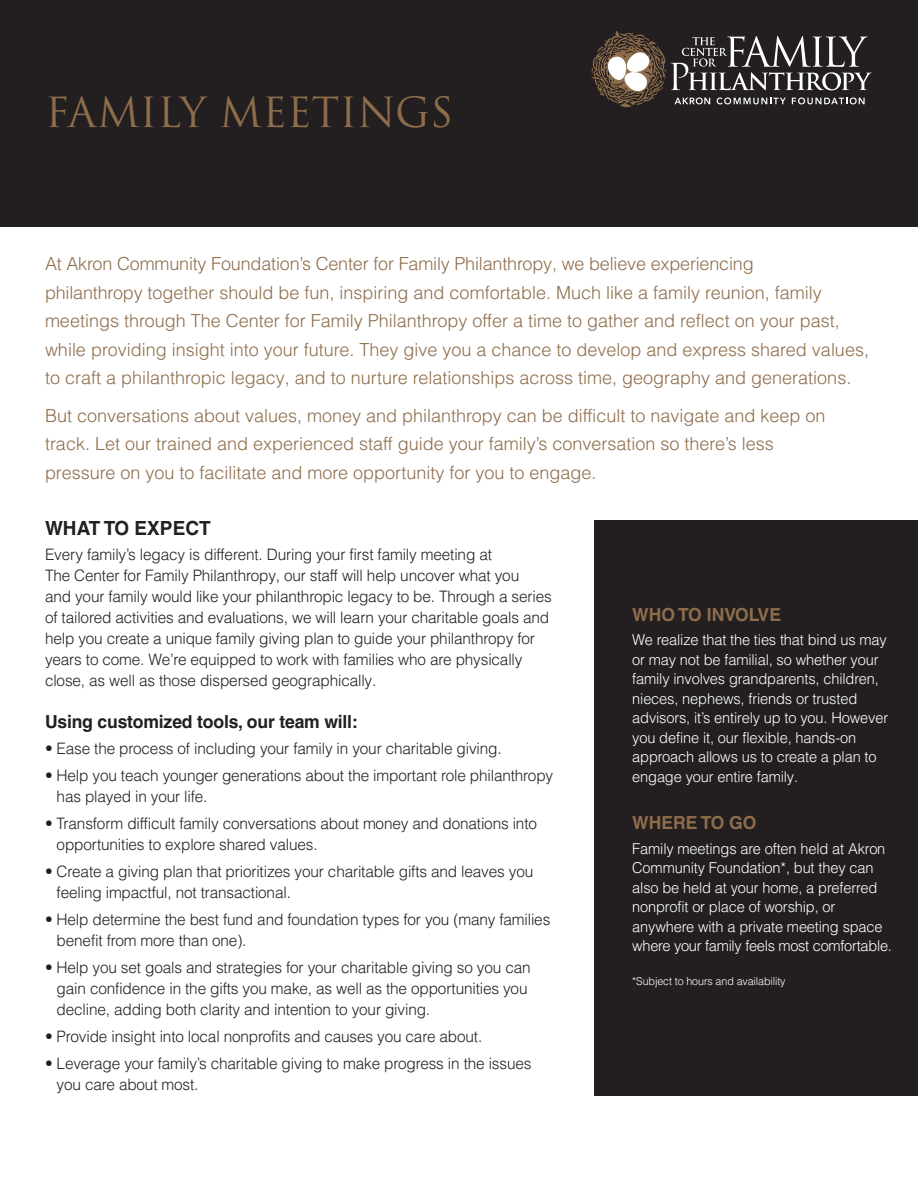
<style>
.page{position:relative;width:918px;height:1188px;background:#fff}
.page>*{position:absolute;margin:0;border:0;box-sizing:border-box;transform-origin:0 0}
.t1{font:40.5px "Trajan Pro";color:#8e6d4b}
.t2{font:700 19.5px "Helvetica LT Pro";color:#231f20}
.t3{font:300 18px/28.5px "Helvetica LT Pro";color:#8e6d4b}
.t4{font:700 18px "Helvetica LT Pro";letter-spacing:-.01em;color:#231f20}
.t5{font:700 18px "Helvetica LT Pro";color:#8e6d4b}
.t6{font:300 15.75px/21px "Helvetica LT Pro";letter-spacing:-.01em;color:#231f20}
.t7{font:300 15px/19.5px "Helvetica LT Pro";letter-spacing:-.01em;color:#fff}
.t8{font:300 10.95px "Helvetica LT Pro";letter-spacing:-.01em;color:#fff}
</style>
<div class="page">
<div style="left:0;top:0;width:918px;height:227px;background:#231f20"></div>
<div style="left:594px;top:521px;width:324px;height:575px;background:#231f20"></div>
<svg style="left:591px;top:31px;width:281px;height:76px"></svg>
<p class="t1" style="left:45px;top:86px;width:410px">FAMILY MEETINGS</p>
<p class="t3" style="left:45px;top:249px;width:826px">At Akron Community Foundation’s Center for Family Philanthropy, we believe experiencing<br>philanthropy together should be fun, inspiring and comfortable. Much like a family reunion, family meetings through The Center for Family Philanthropy offer a time to gather and reflect on your past, while providing insight into your future. They give you a chance to develop and express shared values, to craft a philanthropic legacy, and to nurture relationships across time, geography and generations.</p>
<p class="t3" style="left:45px;top:401px;width:782px">But conversations about values, money and philanthropy can be difficult to navigate and keep on track. Let our trained and experienced staff guide your family’s conversation so there’s less pressure on you to facilitate and more opportunity for you to engage.</p>
<p class="t2" style="left:45px;top:516px;width:167px">WHAT TO EXPECT</p>
<p class="t6" style="left:45px;top:544px;width:508px">Every family’s legacy is different. During your first family meeting at<br>The Center for Family Philanthropy, our staff will help uncover what you<br>and your family would like your philanthropic legacy to be. Through a series of tailored activities and evaluations, we will learn your charitable goals and help you create a unique family giving plan to guide your philanthropy for years to come. We’re equipped to work with families who are physically close, as well as those dispersed geographically.</p>
<p class="t4" style="left:45px;top:711px;width:314px">Using customized tools, our team will:</p>
<p class="t6" style="left:45px;top:738px;width:458px">• Ease the process of including your family in your charitable giving.</p>
<p class="t6" style="left:57px;top:765px;width:498px;text-indent:-12px">• Help you teach younger generations about the important role philanthropy has played in your life.</p>
<p class="t6" style="left:57px;top:813px;width:482px;text-indent:-12px">• Transform difficult family conversations about money and donations into opportunities to explore shared values.</p>
<p class="t6" style="left:57px;top:861px;width:478px;text-indent:-12px">• Create a giving plan that prioritizes your charitable gifts and leaves you feeling impactful, not transactional.</p>
<p class="t6" style="left:57px;top:909px;width:495px;text-indent:-12px">• Help determine the best fund and foundation types for you (many families benefit from more than one).</p>
<p class="t6" style="left:57px;top:957px;width:476px;text-indent:-12px">• Help you set goals and strategies for your charitable giving so you can gain confidence in the gifts you make, as well as the opportunities you decline, adding both clarity and intention to your giving.</p>
<p class="t6" style="left:45px;top:1026px;width:439px">• Provide insight into local nonprofits and causes you care about.</p>
<p class="t6" style="left:57px;top:1053px;width:476px;text-indent:-12px">• Leverage your family’s charitable giving to make progress in the issues you care about most.</p>
<p class="t5" style="left:632px;top:603px;width:150px">WHO TO INVOLVE</p>
<p class="t7" style="left:632px;top:630px;width:257px">We realize that the ties that bind us may or may not be familial, so whether your family involves grandparents, children, nieces, nephews, friends or trusted advisors, it’s entirely up to you. However you define it, our flexible, hands-on approach allows us to create a plan to engage your entire family.</p>
<p class="t5" style="left:632px;top:812px;width:126px">WHERE TO GO</p>
<p class="t7" style="left:632px;top:838px;width:261px">Family meetings are often held at Akron Community Foundation*, but they can also be held at your home, a preferred nonprofit or place of worship, or anywhere with a private meeting space where your family feels most comfortable.</p>
<p class="t8" style="left:632px;top:974px;width:155px">*Subject to hours and availability</p>
</div>
